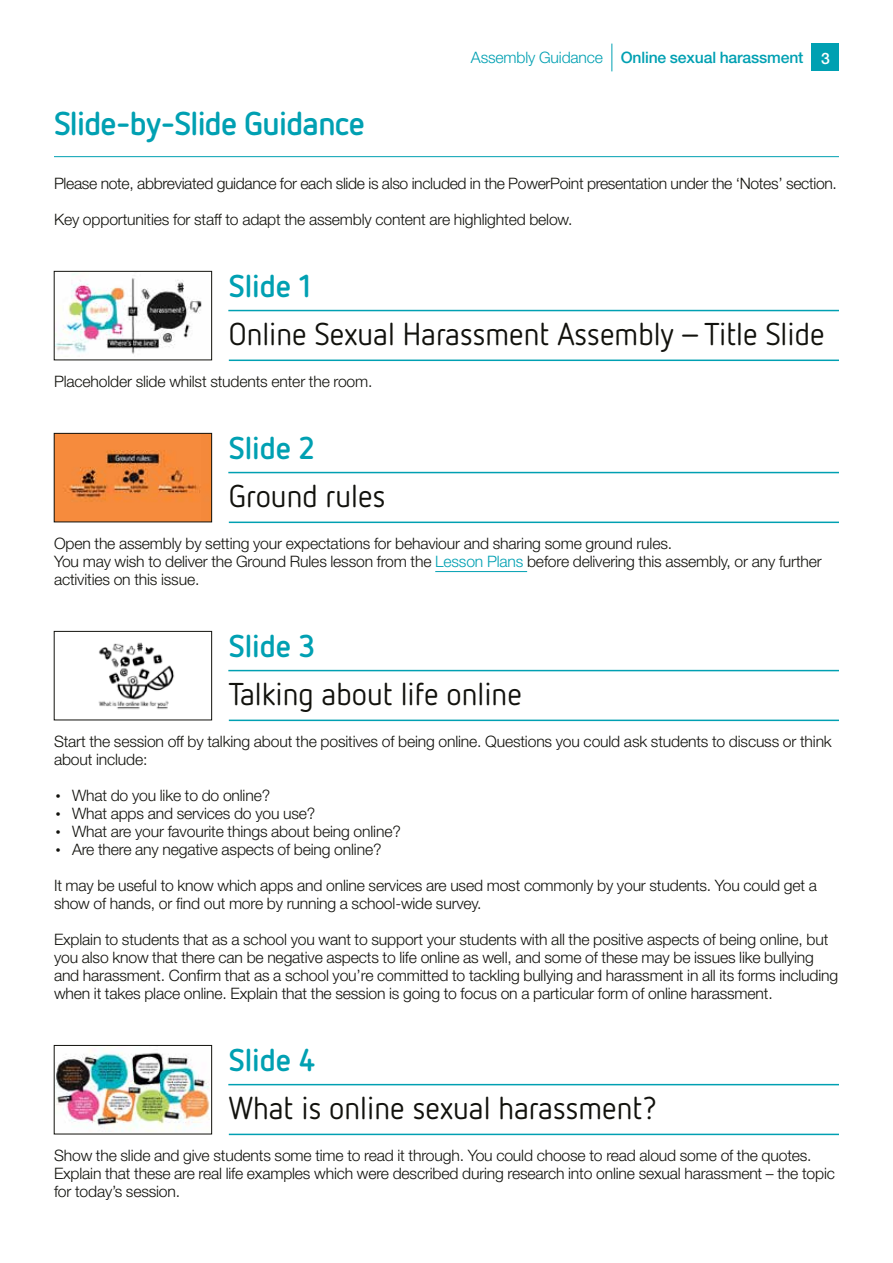
<style>
.page{position:relative;width:893px;height:1263px;background:#fff}
.page>*{position:absolute;margin:0;border:0;box-sizing:border-box;transform-origin:0 0}
.t1{font:700 33px "Netto OT";letter-spacing:-.02em;color:#00a0b2}
.t2{font:31.5px "Netto OT";color:#12120d}
.t3{font:700 31.5px "Netto OT";color:#00a0b2}
.t4{font:300 15.75px/18px "Helvetica Neue";letter-spacing:-.01em;color:#12120d}
.t5{font:500 15.75px "Helvetica Neue";letter-spacing:-.01em;color:#00a0b2}
.s1{font-weight:300}
.s2{color:#fff}
.s3{color:#00a0b2}
.s4{font-family:"Netto OT";font-weight:700}
</style>
<div class="page">
<svg style="left:611px;top:44px;width:1px;height:27px"></svg>
<div style="left:812px;top:44px;width:27px;height:27px;background:#00a0b2"></div>
<hr style="left:54px;top:156px;width:785px;height:1px;background:#00a0b2">
<hr style="left:228px;top:310px;width:611px;height:1px;background:#00a0b2">
<hr style="left:229px;top:360px;width:610px;height:1px;background:#00a0b2">
<hr style="left:228px;top:472px;width:611px;height:1px;background:#00a0b2">
<hr style="left:229px;top:522px;width:610px;height:1px;background:#00a0b2">
<hr style="left:435px;top:571px;width:92px;height:1px;background:#00a0b2">
<hr style="left:228px;top:670px;width:611px;height:1px;background:#00a0b2">
<hr style="left:229px;top:720px;width:610px;height:1px;background:#00a0b2">
<hr style="left:228px;top:1084px;width:611px;height:1px;background:#00a0b2">
<hr style="left:229px;top:1134px;width:610px;height:1px;background:#00a0b2">
<img style="left:56px;top:273px;width:146px;height:81px">
<div style="left:54px;top:271px;width:158px;height:89px;border:1px solid #12120d"></div>
<img style="left:56px;top:435px;width:154px;height:85px">
<div style="left:54px;top:433px;width:158px;height:89px;border:1px solid #12120d"></div>
<img style="left:98px;top:642px;width:77px;height:68px">
<div style="left:54px;top:631px;width:158px;height:89px;border:1px solid #12120d"></div>
<img style="left:56px;top:1050px;width:154px;height:82px">
<div style="left:54px;top:1045px;width:158px;height:89px;border:1px solid #12120d"></div>
<p class="t5" style="left:471px;top:48px;width:360px"><span class="s1">Assembly Guidance</span> Online sexual harassment <span class="s2">3</span></p>
<h1 class="t1" style="left:54px;top:103px;width:312px">Slide-by-Slide Guidance</h1>
<p class="t4" style="left:54px;top:174px;width:784px">Please note, abbreviated guidance for each slide is also included in the PowerPoint presentation under the ‘Notes’ section.</p>
<p class="t4" style="left:54px;top:210px;width:520px">Key opportunities for staff to adapt the assembly content are highlighted below.</p>
<h2 class="t3" style="left:229px;top:266px;width:84px">Slide 1</h2>
<h2 class="t2" style="left:229px;top:315px;width:597px">Online Sexual Harassment Assembly – Title Slide</h2>
<p class="t4" style="left:54px;top:372px;width:320px">Placeholder slide whilst students enter the room.</p>
<h2 class="t3" style="left:229px;top:428px;width:87px">Slide 2</h2>
<h2 class="t2" style="left:229px;top:477px;width:158px">Ground rules</h2>
<p class="t4" style="left:54px;top:534px;width:769px">Open the assembly by setting your expectations for behaviour and sharing some ground rules.<br>You may wish to deliver the Ground Rules lesson from the <span class="s3">Lesson Plans</span> before delivering this assembly, or any further activities on this issue.</p>
<h2 class="t3" style="left:229px;top:626px;width:88px">Slide 3</h2>
<h2 class="t2" style="left:229px;top:675px;width:295px">Talking about life online</h2>
<p class="t4" style="left:54px;top:732px;width:779px">Start the session off by talking about the positives of being online. Questions you could ask students to discuss or think about include:</p>
<p class="t4" style="left:54px;top:786px;width:218px"><span class="s4">•</span> What do you like to do online?</p>
<p class="t4" style="left:54px;top:804px;width:263px"><span class="s4">•</span> What apps and services do you use?</p>
<p class="t4" style="left:54px;top:822px;width:348px"><span class="s4">•</span> What are your favourite things about being online?</p>
<p class="t4" style="left:54px;top:840px;width:329px"><span class="s4">•</span> Are there any negative aspects of being online?</p>
<p class="t4" style="left:54px;top:876px;width:764px">It may be useful to know which apps and online services are used most commonly by your students. You could get a show of hands, or find out more by running a school-wide survey.</p>
<p class="t4" style="left:54px;top:930px;width:786px">Explain to students that as a school you want to support your students with all the positive aspects of being online, but you also know that there can be negative aspects to life online as well, and some of these may be issues like bullying and harassment. Confirm that as a school you’re committed to tackling bullying and harassment in all its forms including when it takes place online. Explain that the session is going to focus on a particular form of online harassment.</p>
<h2 class="t3" style="left:229px;top:1040px;width:88px">Slide 4</h2>
<h2 class="t2" style="left:229px;top:1089px;width:429px">What is online sexual harassment?</h2>
<p class="t4" style="left:54px;top:1146px;width:782px">Show the slide and give students some time to read it through. You could choose to read aloud some of the quotes.<br>Explain that these are real life examples which were described during research into online sexual harassment – the topic for today’s session.</p>
</div>
